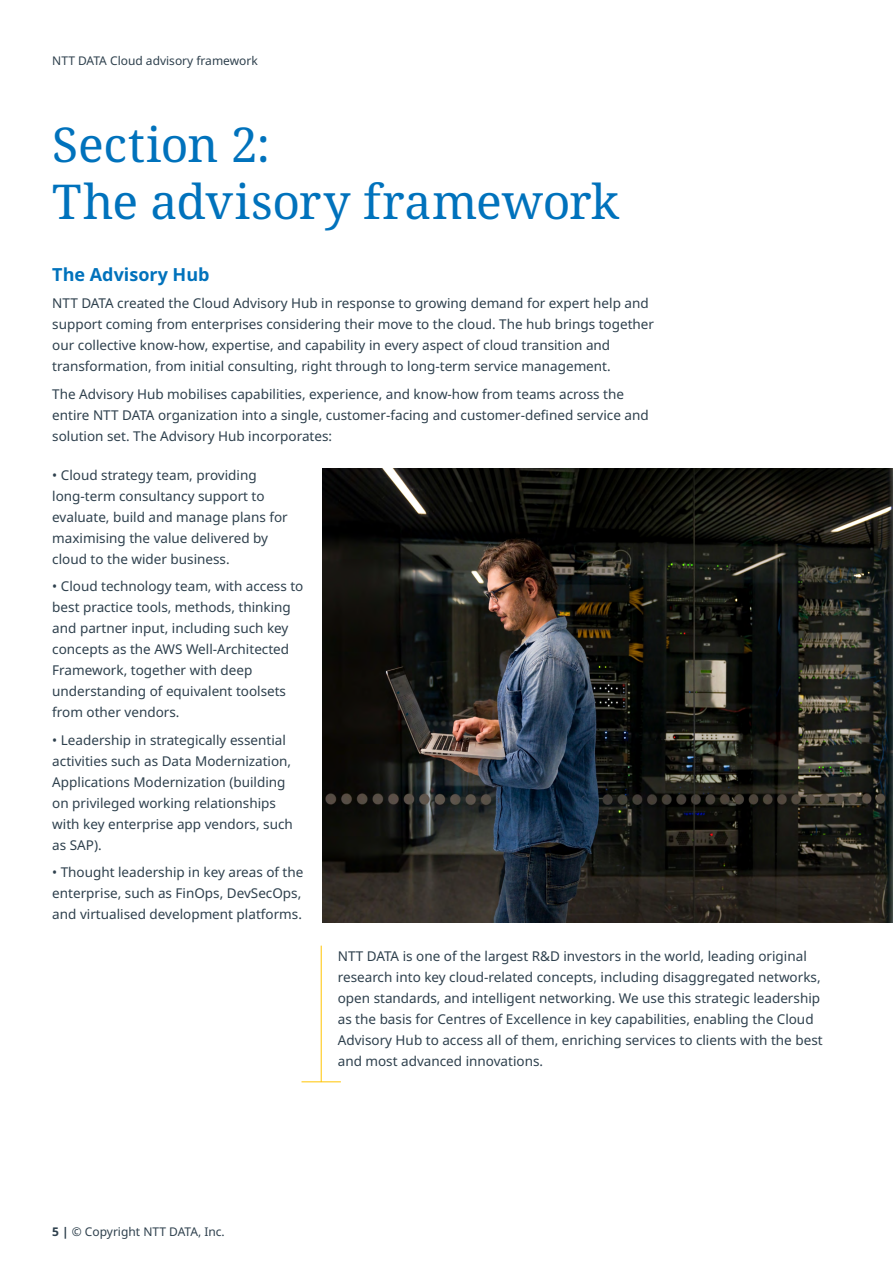
<style>
.page{position:relative;width:893px;height:1263px;background:#fff}
.page>*{position:absolute;margin:0;border:0;box-sizing:border-box;transform-origin:0 0}
.t1{font:48px/57px "Noto Serif";letter-spacing:-.005em;color:#0072bc}
.t2{font:700 18px "Noto Sans";color:#0072bc}
.t3{font:13.5px/21px "Noto Sans";color:#2e404d}
.t4{font:12px "Noto Sans";color:#2e404d}
.s1{font-weight:700}
</style>
<div class="page">
<img style="left:322px;top:469px;width:571px;height:454px">
<hr style="left:321px;top:946px;width:1px;height:136px;background:#ffc400">
<hr style="left:302px;top:1081px;width:39px;height:1px;background:#ffc400">
<p class="t4" style="left:52px;top:52px;width:207px">NTT DATA Cloud advisory framework</p>
<h1 class="t1" style="left:52px;top:118px;width:568px">Section 2:<br>The advisory framework</h1>
<h2 class="t2" style="left:52px;top:261px;width:159px">The Advisory Hub</h2>
<p class="t3" style="left:52px;top:293px;width:603px">NTT DATA created the Cloud Advisory Hub in response to growing demand for expert help and support coming from enterprises considering their move to the cloud. The hub brings together our collective know-how, expertise, and capability in every aspect of cloud transition and transformation, from initial consulting, right through to long-term service management.</p>
<p class="t3" style="left:52px;top:383px;width:598px">The Advisory Hub mobilises capabilities, experience, and know-how from teams across the entire NTT DATA organization into a single, customer-facing and customer-defined service and solution set. The Advisory Hub incorporates:</p>
<p class="t3" style="left:52px;top:465px;width:237px">• Cloud strategy team, providing long-term consultancy support to evaluate, build and manage plans for maximising the value delivered by cloud to the wider business.</p>
<p class="t3" style="left:52px;top:576px;width:253px">• Cloud technology team, with access to best practice tools, methods, thinking and partner input, including such key concepts as the AWS Well-Architected Framework, together with deep understanding of equivalent toolsets from other vendors.</p>
<p class="t3" style="left:52px;top:730px;width:242px">• Leadership in strategically essential activities such as Data Modernization, Applications Modernization (building on privileged working relationships with key enterprise app vendors, such as SAP).</p>
<p class="t3" style="left:52px;top:862px;width:253px">• Thought leadership in key areas of the enterprise, such as FinOps, DevSecOps, and virtualised development platforms.</p>
<p class="t3" style="left:338px;top:945px;width:486px">NTT DATA is one of the largest R&amp;D investors in the world, leading original research into key cloud-related concepts, including disaggregated networks, open standards, and intelligent networking. We use this strategic leadership as the basis for Centres of Excellence in key capabilities, enabling the Cloud Advisory Hub to access all of them, enriching services to clients with the best and most advanced innovations.</p>
<p class="t4" style="left:52px;top:1223px;width:174px"><span class="s1">5 |</span> © Copyright NTT DATA, Inc.</p>
</div>
